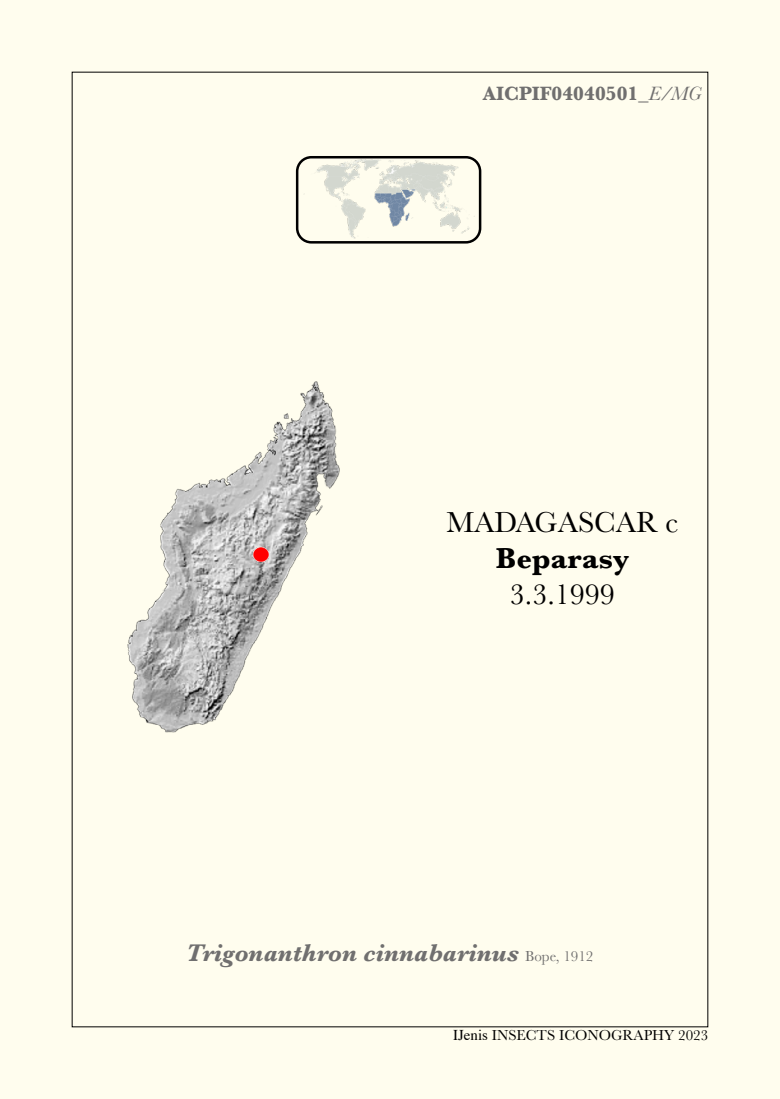
<style>
.page{position:relative;width:780px;height:1099px;background:#fff}
.page>*{position:absolute;margin:0;border:0;box-sizing:border-box;transform-origin:0 0}
.t1{font:30px "Baskerville";color:#000}
.t2{font:700 30px "Baskerville";color:#000}
.t3{font:italic 700 25px "Baskerville";color:#706f6f}
.t4{font:700 20px "Baskerville";color:#706f6f}
.t5{font:15px "Baskerville";color:#000}
.s1{font-weight:400;font-style:italic}
.s2{font-weight:400;font-style:normal;font-size:15px}
.s3{font-family:"Times"}
</style>
<div class="page">
<div style="left:0;top:0;width:780px;height:1098px;background:#fffdee"></div>
<img style="left:297px;top:159px;width:183px;height:81px">
<div style="left:296px;top:156px;width:185px;height:87px;border:2px solid #000;border-radius:14px"></div>
<img style="left:127px;top:381px;width:213px;height:352px">
<img style="left:254px;top:547px;width:14px;height:14px">
<p class="t4" style="left:483px;top:79px;width:219px">AICPIF04040501_<span class="s1">E/MG</span></p>
<p class="t1" style="left:446px;top:503px;width:233px">MADAGASCAR c</p>
<p class="t2" style="left:495px;top:537px;width:135px">Beparasy</p>
<p class="t1" style="left:510px;top:575px;width:106px">3.3.1999</p>
<p class="t3" style="left:186px;top:935px;width:408px">Trigonanthron cinnabarinus <span class="s2">Bope, 1912</span></p>
<p class="t5" style="left:453px;top:1025px;width:257px"><span class="s3">IJenis</span> INSECTS ICONOGRAPHY 2023</p>
</div>
